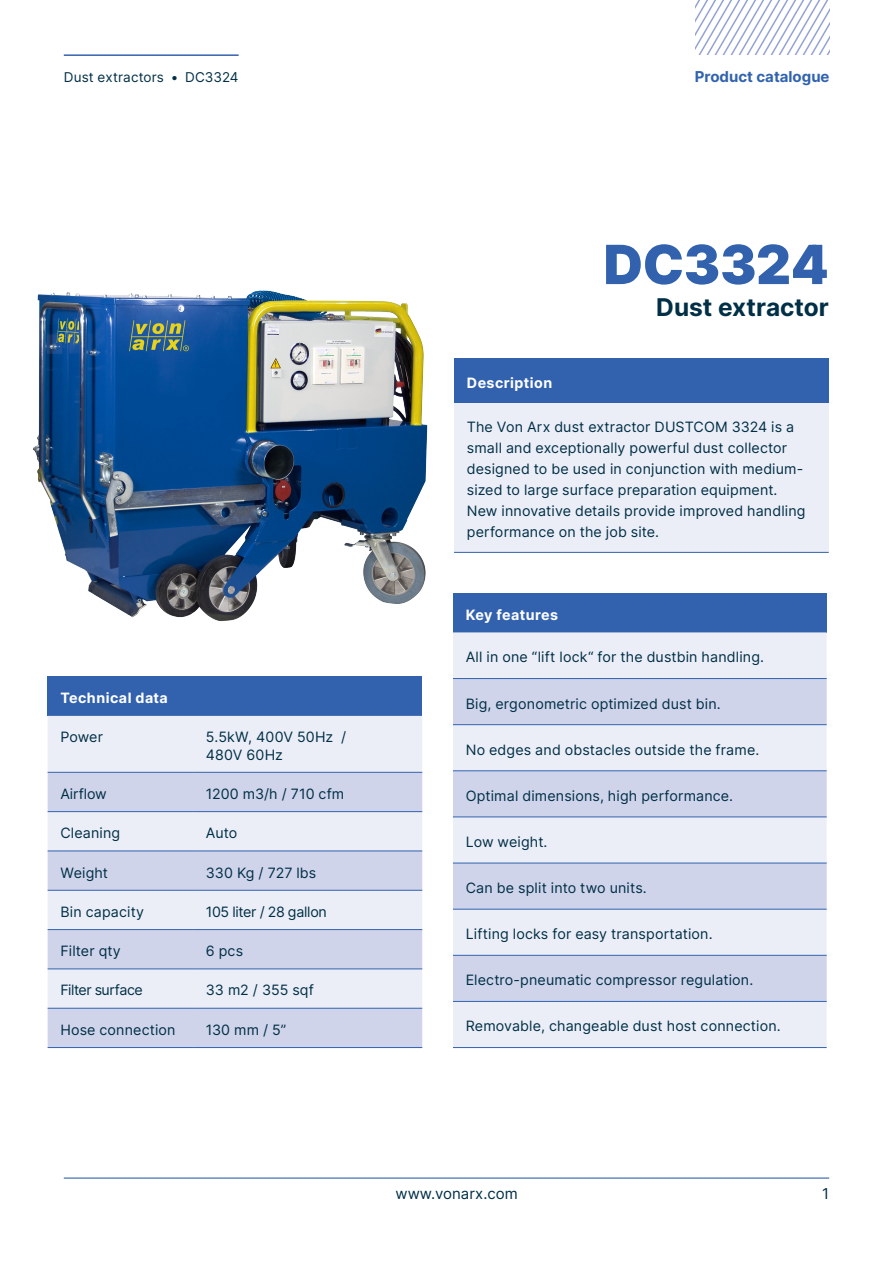
<style>
.page{position:relative;width:893px;height:1263px;background:#fff}
.page>*{position:absolute;margin:0;border:0;box-sizing:border-box;transform-origin:0 0}
.t1{font:900 54px "Inter";letter-spacing:-.005em;color:#3262ae}
.t2{font:700 24.45px "Inter";color:#002f46}
.t3{font:700 15px "Inter";color:#3163af}
.t4{font:15px "Inter";color:#002f46}
.Body{font:14.25px/21px "Inter";letter-spacing:.01em;color:#002f46}
.Header-table{font:700 14.25px "Inter";letter-spacing:.03em;color:#fff}
.Body-2{font:14.25px "Inter";letter-spacing:-.02em;color:#002f46}
.Body-3{font:14.25px "Inter";letter-spacing:-.03em;color:#002f46}
.t5{font:13.5px "Inter";letter-spacing:.01em;color:#002f46}
</style>
<div class="page">
<hr style="left:64px;top:1177px;width:765px;height:1px;background:#3163af">
<hr style="left:64px;top:54px;width:175px;height:2px;background:#3262ae">
<svg style="left:695px;top:0;width:135px;height:54px"></svg>
<div style="left:454px;top:358px;width:375px;height:45px;background:#3262ae"></div>
<div style="left:454px;top:403px;width:375px;height:149px;background:#eceef7"></div>
<hr style="left:454px;top:552px;width:375px;height:1px;background:#3262ae">
<div style="left:48px;top:676px;width:374px;height:40px;background:#3262ae"></div>
<div style="left:48px;top:716px;width:374px;height:56px;background:#eceef7"></div>
<svg style="left:48px;top:773px;width:374px;height:274px;background:#dadeef"></svg>
<hr style="left:48px;top:772px;width:145px;height:1px;background:#3262ae">
<hr style="left:193px;top:772px;width:229px;height:1px;background:#3262ae">
<hr style="left:193px;top:851px;width:229px;height:1px;background:#3262ae">
<hr style="left:193px;top:890px;width:229px;height:1px;background:#3262ae">
<hr style="left:193px;top:929px;width:229px;height:1px;background:#3262ae">
<hr style="left:193px;top:969px;width:229px;height:1px;background:#3262ae">
<hr style="left:193px;top:1008px;width:229px;height:1px;background:#3262ae">
<hr style="left:193px;top:1047px;width:229px;height:1px;background:#3262ae">
<hr style="left:48px;top:851px;width:145px;height:1px;background:#3262ae">
<hr style="left:48px;top:890px;width:145px;height:1px;background:#3262ae">
<hr style="left:48px;top:929px;width:145px;height:1px;background:#3262ae">
<hr style="left:48px;top:969px;width:145px;height:1px;background:#3262ae">
<hr style="left:48px;top:1008px;width:145px;height:1px;background:#3262ae">
<hr style="left:48px;top:1047px;width:145px;height:1px;background:#3262ae">
<hr style="left:48px;top:811px;width:145px;height:1px;background:#3262ae">
<hr style="left:193px;top:811px;width:229px;height:1px;background:#3262ae">
<div style="left:453px;top:593px;width:374px;height:39px;background:#3262ae"></div>
<div style="left:453px;top:632px;width:374px;height:415px;background:#eceef7"></div>
<svg style="left:453px;top:679px;width:374px;height:322px;background:#dadeef"></svg>
<hr style="left:453px;top:678px;width:374px;height:1px;background:#3262ae">
<hr style="left:453px;top:724px;width:374px;height:1px;background:#3262ae">
<hr style="left:453px;top:770px;width:374px;height:1px;background:#3262ae">
<hr style="left:453px;top:817px;width:374px;height:1px;background:#3262ae">
<hr style="left:453px;top:863px;width:374px;height:1px;background:#3262ae">
<hr style="left:453px;top:909px;width:374px;height:1px;background:#3262ae">
<hr style="left:453px;top:955px;width:374px;height:1px;background:#3262ae">
<hr style="left:453px;top:1001px;width:374px;height:1px;background:#3262ae">
<hr style="left:453px;top:1047px;width:374px;height:1px;background:#3262ae">
<img style="left:33px;top:290px;width:395px;height:331px">
<p class="t5" style="left:64px;top:68px;width:176px">Dust extractors • DC3324</p>
<p class="t3" style="left:695px;top:66px;width:136px">Product catalogue</p>
<h1 class="t1" style="left:603px;top:225px;width:227px">DC3324</h1>
<h3 class="t2" style="left:656px;top:289px;width:174px">Dust extractor</h3>
<p class="Header-table" style="left:60px;top:687px;width:109px">Technical data</p>
<p class="Body" style="left:60px;top:726px;width:44px">Power</p>
<p class="Body" style="left:206px;top:728px;width:142px;line-height:17.1px">5.5kW, 400V 50Hz /<br>480V 60Hz</p>
<p class="Body" style="left:60px;top:783px;width:48px">Airflow</p>
<p class="Body" style="left:206px;top:783px;width:140px">1200 m3/h / 710 cfm</p>
<p class="Body" style="left:60px;top:822px;width:61px">Cleaning</p>
<p class="Body" style="left:206px;top:822px;width:33px">Auto</p>
<p class="Body" style="left:60px;top:861px;width:49px">Weight</p>
<p class="Body" style="left:206px;top:861px;width:112px">330 Kg / 727 lbs</p>
<p class="Body" style="left:60px;top:901px;width:85px">Bin capacity</p>
<p class="Body-2" style="left:206px;top:901px;width:123px">105 liter / 28 gallon</p>
<p class="Body" style="left:60px;top:940px;width:62px">Filter qty</p>
<p class="Body" style="left:206px;top:940px;width:39px">6 pcs</p>
<p class="Body-3" style="left:60px;top:980px;width:84px">Filter surface</p>
<p class="Body" style="left:206px;top:979px;width:110px">33 m2 / 355 sqf</p>
<p class="Body" style="left:60px;top:1019px;width:117px">Hose connection</p>
<p class="Body" style="left:206px;top:1019px;width:82px">130 mm / 5”</p>
<p class="Header-table" style="left:467px;top:372px;width:87px">Description</p>
<p class="Body" style="left:467px;top:416px;width:340px">The Von Arx dust extractor DUSTCOM 3324 is a small and exceptionally powerful dust collector designed to be used in conjunction with medium&shy;sized to large surface preparation equipment.<br>New innovative details provide improved handling performance on the job site.</p>
<p class="Header-table" style="left:466px;top:604px;width:94px">Key features</p>
<p class="Body" style="left:466px;top:646px;width:300px">All in one “lift lock“ for the dustbin handling.</p>
<p class="Body" style="left:466px;top:692px;width:257px">Big, ergonometric optimized dust bin.</p>
<p class="Body" style="left:466px;top:739px;width:295px">No edges and obstacles outside the frame.</p>
<p class="Body" style="left:466px;top:785px;width:269px">Optimal dimensions, high performance.</p>
<p class="Body" style="left:466px;top:831px;width:83px">Low weight.</p>
<p class="Body" style="left:466px;top:877px;width:183px">Can be split into two units.</p>
<p class="Body" style="left:466px;top:923px;width:248px">Lifting locks for easy transportation.</p>
<p class="Body" style="left:466px;top:969px;width:289px">Electro-pneumatic compressor regulation.</p>
<p class="Body" style="left:466px;top:1015px;width:317px">Removable, changeable dust host connection.</p>
<p class="t4" style="left:396px;top:1182px;width:124px">www.vonarx.com</p>
<p class="t4" style="left:822px;top:1182px;width:8px">1</p>
</div>
